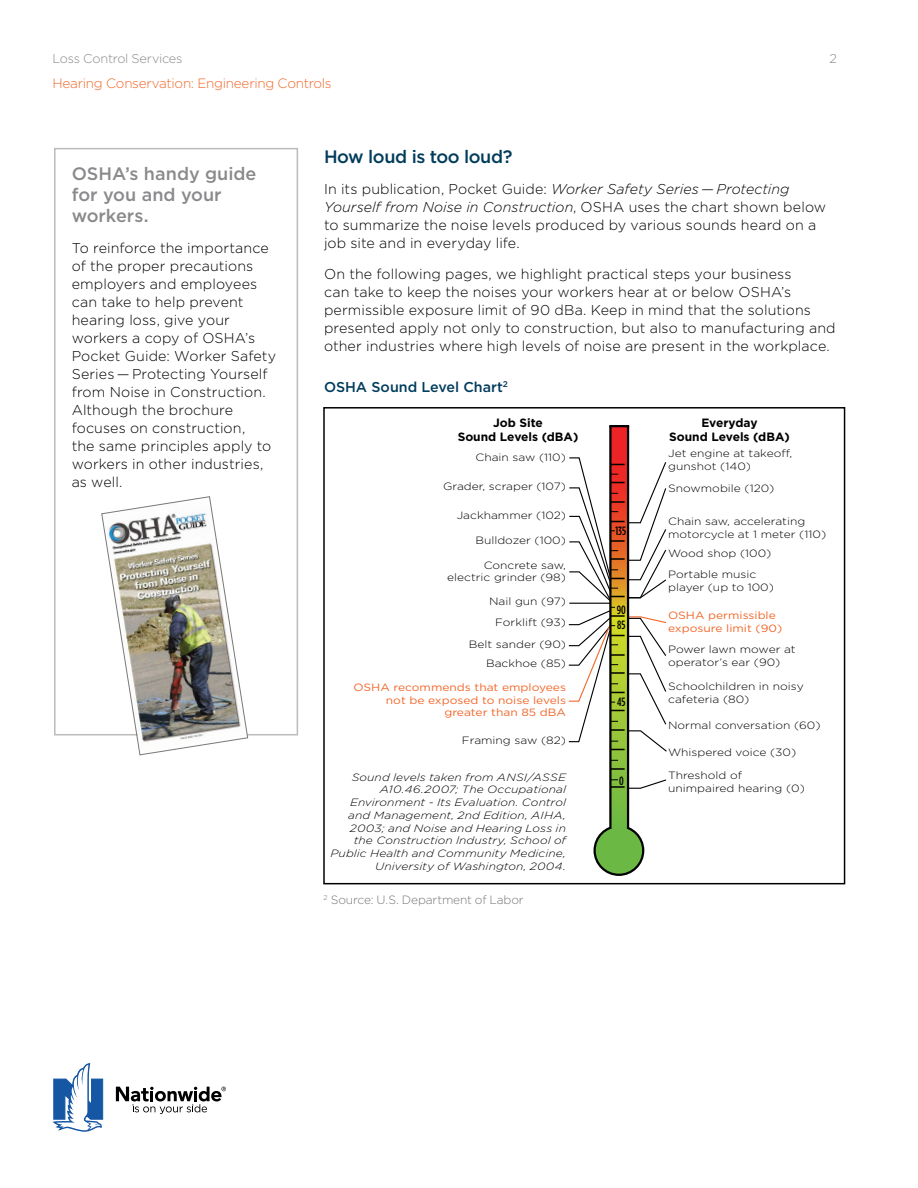
<style>
.page{position:relative;width:918px;height:1188px;background:#fff}
.page>*{position:absolute;margin:0;border:0;box-sizing:border-box;transform-origin:0 0}
.Body_Text{font:500 18px/21px "Gotham";color:#8a8a8d}
.Body_Text-2{font:500 18px "Gotham";letter-spacing:-.025em;color:#013c5b}
.Body_Text-3{font:300 14.25px/18px "Gotham";letter-spacing:.005em;color:#000}
.t1{font:500 14.25px "Gotham";color:#013c5b}
.t2{font:300 13.5px "Gotham";letter-spacing:-.02em;color:#f2682a}
.t3{font:300 12.75px "Gotham";letter-spacing:-.02em;color:#8a8a8d}
.t4{font:700 12px/14.4px "Gotham";color:#000;text-align:center}
.Footnote{font:300 12px "Gotham";letter-spacing:-.01em;color:#78787a}
.t5{font:500 12px/15px "Gotham Condensed";color:#000}
.t6{font:300 10.5px/12.8px "Gotham";color:#000;scale:1.14 1}
.t7{font:italic 300 10.5px/12.8px "Gotham";letter-spacing:.005em;color:#000;text-align:right;scale:1.14 1}
.t8{font:10.5px/12.8px "Gotham";color:#f2682b;text-align:right;scale:1.14 1}
.s1{font-style:italic}
</style>
<div class="page">
<svg style="left:54px;top:1064px;width:49px;height:67px"></svg>
<svg style="left:116px;top:1087px;width:110px;height:27px"></svg>
<div style="left:595px;top:826px;width:48px;height:49px;background:#6bb944;border-radius:50%"></div>
<div style="left:594px;top:825px;width:50px;height:51px;border:2px solid #000;border-radius:50%"></div>
<svg style="left:612px;top:427px;width:15px;height:30px"></svg>
<svg style="left:612px;top:753px;width:15px;height:76px"></svg>
<hr style="left:609px;top:426px;width:3px;height:403px;background:#000">
<hr style="left:609px;top:425px;width:20px;height:2px;background:#000">
<hr style="left:627px;top:426px;width:2px;height:403px;background:#000">
<svg style="left:611px;top:768px;width:14px;height:2px"></svg>
<svg style="left:611px;top:779px;width:56px;height:10px"></svg>
<svg style="left:568px;top:457px;width:99px;height:296px"></svg>
<div style="left:323px;top:407px;width:522px;height:477px;border:2px solid #000"></div>
<div style="left:54px;top:148px;width:244px;height:587px;border:2px solid #bdbbbb"></div>
<img style="left:101px;top:496px;width:148px;height:260px">
<p class="t3" style="left:53px;top:50px;width:131px">Loss Control Services</p>
<p class="t3" style="left:829px;top:50px;width:9px">2</p>
<p class="t2" style="left:52px;top:75px;width:281px">Hearing Conservation: Engineering Controls</p>
<p class="Body_Text" style="left:72px;top:163px;width:186px">OSHA’s handy guide for you and your workers.</p>
<p class="Body_Text-3" style="left:72px;top:239px;width:206px">To reinforce the importance of the proper precautions employers and employees can take to help prevent hearing loss, give your workers a copy of OSHA’s<br>Pocket Guide: Worker Safety<br>Series — Protecting Yourself from Noise in Construction.<br>Although the brochure focuses on construction,<br>the same principles apply to workers in other industries, as well.</p>
<p class="Body_Text-2" style="left:324px;top:145px;width:190px">How loud is too loud?</p>
<p class="Body_Text-3" style="left:324px;top:179px;width:504px">In its publication, Pocket Guide: <span class="s1">Worker Safety Series — Protecting Yourself from Noise in Construction</span>, OSHA uses the chart shown below to summarize the noise levels produced by various sounds heard on a job site and in everyday life.</p>
<p class="Body_Text-3" style="left:324px;top:264px;width:513px">On the following pages, we highlight practical steps your business<br>can take to keep the noises your workers hear at or below OSHA’s permissible exposure limit of 90 dBa. Keep in mind that the solutions presented apply not only to construction, but also to manufacturing and other industries where high levels of noise are present in the workplace.</p>
<p class="t1" style="left:324px;top:378px;width:185px">OSHA Sound Level Chart<sup>2</sup></p>
<p class="t4" style="left:458px;top:415px;width:122px">Job Site<br>Sound Levels (dBA)</p>
<p class="t4" style="left:669px;top:415px;width:122px">Everyday<br>Sound Levels (dBA)</p>
<p class="t6" style="left:476px;top:451px;width:81px">Chain saw (110)</p>
<p class="t6" style="left:443px;top:479px;width:109px">Grader, scraper (107)</p>
<p class="t6" style="left:457px;top:509px;width:97px">Jackhammer (102)</p>
<p class="t6" style="left:475px;top:533px;width:81px">Bulldozer (100)</p>
<p class="t6" style="left:447px;top:558px;width:106px;text-align:right">Concrete saw, electric grinder (98)</p>
<p class="t6" style="left:489px;top:591px;width:69px;line-height:20.5px;text-align:center">Nail gun (97)<br>Forklift (93)</p>
<p class="t6" style="left:469px;top:634px;width:87px;line-height:19.6px;text-align:right">Belt sander (90)<br>Backhoe (85)</p>
<p class="t8" style="left:353px;top:681px;width:188px">OSHA recommends that employees not be exposed to noise levels greater than 85 dBA</p>
<p class="t6" style="left:462px;top:733px;width:93px">Framing saw (82)</p>
<p class="t7" style="left:330px;top:770px;width:208px">Sound levels taken from ANSI/ASSE A10.46.2007; The Occupational Environment - Its Evaluation. Control and Management, 2nd Edition, AIHA, 2003; and Noise and Hearing Loss in the Construction lndustry, School of Public Health and Community Medicine, University of Washington, 2004.</p>
<p class="t6" style="left:668px;top:447px;width:110px">Jet engine at takeoff, gunshot (140)</p>
<p class="t6" style="left:668px;top:482px;width:95px">Snowmobile (120)</p>
<p class="t6" style="left:668px;top:515px;width:140px">Chain saw, accelerating motorcycle at 1 meter (110)</p>
<p class="t6" style="left:668px;top:543px;width:92px;line-height:20.7px">Wood shop (100)<br>Portable music</p>
<p class="t6" style="left:668px;top:580px;width:94px">player (up to 100)</p>
<p class="t8" style="left:668px;top:609px;width:102px;text-align:left">OSHA permissible exposure limit (90)</p>
<p class="t6" style="left:668px;top:643px;width:113px">Power lawn mower at operator’s ear (90)</p>
<p class="t6" style="left:668px;top:680px;width:120px">Schoolchildren in noisy cafeteria (80)</p>
<p class="t6" style="left:668px;top:719px;width:135px">Normal conversation (60)</p>
<p class="t6" style="left:668px;top:745px;width:114px">Whispered voice (30)</p>
<p class="t6" style="left:668px;top:769px;width:121px">Threshold of unimpaired hearing (0)</p>
<p class="t5" style="left:615px;top:523px;width:12px">135</p>
<p class="t5" style="left:617px;top:602px;width:11px">90<br>85</p>
<p class="t5" style="left:617px;top:694px;width:10px">45</p>
<p class="t5" style="left:619px;top:773px;width:6px">0</p>
<p class="Footnote" style="left:324px;top:893px;width:202px"><sup>2</sup> Source: U.S. Department of Labor</p>
</div>
